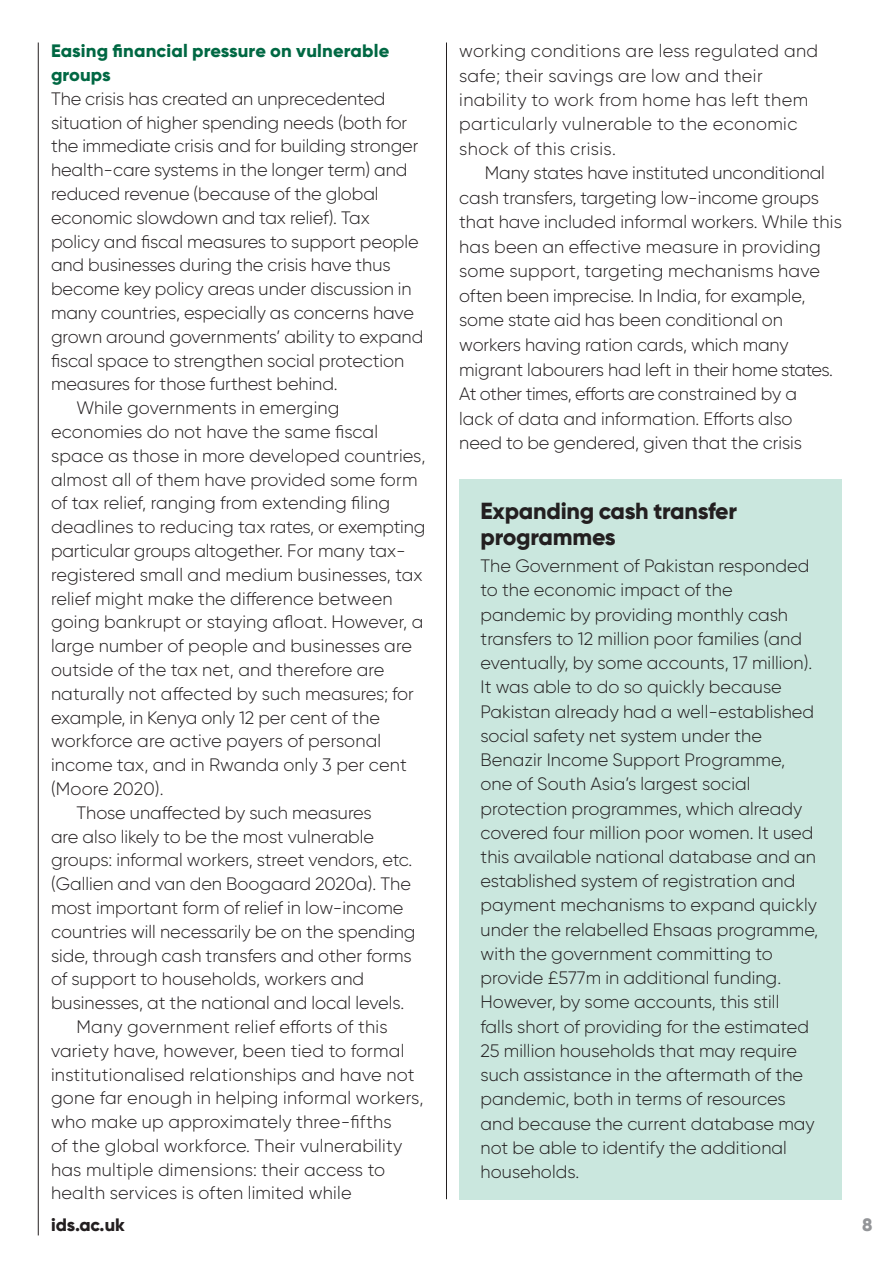
<style>
.page{position:relative;width:893px;height:1263px;background:#fff}
.page>*{position:absolute;margin:0;border:0;box-sizing:border-box;transform-origin:0 0}
.t1{font:800 23.25px/26.2px "Gilroy";letter-spacing:-.01em;color:#231f20}
.t2{font:300 18px/24.3px "Gilroy";color:#231f20}
.t3{font:300 18px/24.3px "Gilroy";letter-spacing:.02em;color:#231f20}
.t4{font:800 18px/24px "Gilroy";letter-spacing:.01em;color:#006843}
.t5{font:800 18px "Gilroy";color:#231f20}
.t6{font:800 18px "Gilroy";color:#939598}
</style>
<div class="page">
<hr style="left:38px;top:43px;width:1px;height:1192px;background:#231f20">
<hr style="left:446px;top:43px;width:1px;height:1156px;background:#231f20">
<div style="left:459px;top:479px;width:383px;height:720px;background:#cae7de"></div>
<p class="t4" style="left:51px;top:39px;width:340px">Easing financial pressure on vulnerable groups</p>
<p class="t2" style="left:51px;top:86px;width:336px">The crisis has created an unprecedented</p>
<p class="t2" style="left:51px;top:110px;width:358px">situation of higher spending needs (both for</p>
<p class="t2" style="left:51px;top:134px;width:369px">the immediate crisis and for building stronger</p>
<p class="t2" style="left:51px;top:157px;width:358px">health-care systems in the longer term) and</p>
<p class="t2" style="left:51px;top:181px;width:329px">reduced revenue (because of the global</p>
<p class="t2" style="left:51px;top:205px;width:320px">economic slowdown and tax relief). Tax</p>
<p class="t2" style="left:51px;top:229px;width:369px">policy and fiscal measures to support people</p>
<p class="t2" style="left:51px;top:253px;width:341px">and businesses during the crisis have thus</p>
<p class="t2" style="left:51px;top:276px;width:362px">become key policy areas under discussion in</p>
<p class="t2" style="left:51px;top:300px;width:364px">many countries, especially as concerns have</p>
<p class="t2" style="left:51px;top:324px;width:374px">grown around governments’ ability to expand</p>
<p class="t2" style="left:51px;top:348px;width:355px">fiscal space to strengthen social protection</p>
<p class="t2" style="left:51px;top:372px;width:288px">measures for those furthest behind.</p>
<p class="t2" style="left:77px;top:395px;width:264px">While governments in emerging</p>
<p class="t2" style="left:51px;top:419px;width:329px">economies do not have the same fiscal</p>
<p class="t2" style="left:51px;top:443px;width:376px">space as those in more developed countries,</p>
<p class="t2" style="left:51px;top:467px;width:368px">almost all of them have provided some form</p>
<p class="t2" style="left:51px;top:491px;width:340px">of tax relief, ranging from extending filing</p>
<p class="t2" style="left:51px;top:514px;width:376px">deadlines to reducing tax rates, or exempting</p>
<p class="t2" style="left:51px;top:538px;width:356px">particular groups altogether. For many tax-</p>
<p class="t2" style="left:51px;top:562px;width:373px">registered small and medium businesses, tax</p>
<p class="t2" style="left:51px;top:586px;width:343px">relief might make the difference between</p>
<p class="t2" style="left:51px;top:610px;width:374px">going bankrupt or staying afloat. However, a</p>
<p class="t2" style="left:51px;top:633px;width:362px">large number of people and businesses are</p>
<p class="t2" style="left:51px;top:657px;width:335px">outside of the tax net, and therefore are</p>
<p class="t2" style="left:51px;top:681px;width:364px">naturally not affected by such measures; for</p>
<p class="t2" style="left:51px;top:705px;width:330px">example, in Kenya only 12 per cent of the</p>
<p class="t2" style="left:51px;top:729px;width:332px">workforce are active payers of personal</p>
<p class="t2" style="left:51px;top:752px;width:357px">income tax, and in Rwanda only 3 per cent</p>
<p class="t2" style="left:51px;top:776px;width:114px">(Moore 2020).</p>
<p class="t2" style="left:77px;top:800px;width:297px">Those unaffected by such measures</p>
<p class="t2" style="left:51px;top:824px;width:325px">are also likely to be the most vulnerable</p>
<p class="t2" style="left:51px;top:848px;width:363px">groups: informal workers, street vendors, etc.</p>
<p class="t2" style="left:51px;top:871px;width:361px">(Gallien and van den Boogaard 2020a). The</p>
<p class="t2" style="left:51px;top:895px;width:354px">most important form of relief in low-income</p>
<p class="t2" style="left:51px;top:919px;width:366px">countries will necessarily be on the spending</p>
<p class="t2" style="left:51px;top:943px;width:362px">side, through cash transfers and other forms</p>
<p class="t2" style="left:51px;top:967px;width:315px">of support to households, workers and</p>
<p class="t2" style="left:51px;top:990px;width:355px">businesses, at the national and local levels.</p>
<p class="t2" style="left:77px;top:1014px;width:313px">Many government relief efforts of this</p>
<p class="t2" style="left:51px;top:1038px;width:355px">variety have, however, been tied to formal</p>
<p class="t2" style="left:51px;top:1062px;width:365px">institutionalised relationships and have not</p>
<p class="t2" style="left:51px;top:1086px;width:374px">gone far enough in helping informal workers,</p>
<p class="t2" style="left:51px;top:1109px;width:342px">who make up approximately three-fifths</p>
<p class="t2" style="left:51px;top:1133px;width:353px">of the global workforce. Their vulnerability</p>
<p class="t2" style="left:51px;top:1157px;width:336px">has multiple dimensions: their access to</p>
<p class="t2" style="left:51px;top:1181px;width:302px">health services is often limited while</p>
<p class="t3" style="left:459px;top:39px;width:360px">working conditions are less regulated and safe; their savings are low and their inability to work from home has left them particularly vulnerable to the economic shock of this crisis.</p>
<p class="t2" style="left:459px;top:160px;width:384px;text-indent:26px">Many states have instituted unconditional cash transfers, targeting low-income groups that have included informal workers. While this has been an effective measure in providing some support, targeting mechanisms have often been imprecise. In India, for example, some state aid has been conditional on workers having ration cards, which many migrant labourers had left in their home states.<br>At other times, efforts are constrained by a<br>lack of data and information. Efforts also<br>need to be gendered, given that the crisis</p>
<p class="t1" style="left:480px;top:497px;width:258px">Expanding cash transfer programmes</p>
<p class="t2" style="left:480px;top:554px;width:339px">The Government of Pakistan responded to the economic impact of the pandemic by providing monthly cash transfers to 12 million poor families (and eventually, by some accounts, 17 million).<br>It was able to do so quickly because Pakistan already had a well-established social safety net system under the Benazir Income Support Programme, one of South Asia’s largest social protection programmes, which already covered four million poor women. It used this available national database and an established system of registration and payment mechanisms to expand quickly under the relabelled Ehsaas programme, with the government committing to provide £577m in additional funding.<br>However, by some accounts, this still<br>falls short of providing for the estimated 25 million households that may require such assistance in the aftermath of the pandemic, both in terms of resources and because the current database may not be able to identify the additional households.</p>
<p class="t5" style="left:51px;top:1213px;width:75px">ids.ac.uk</p>
<p class="t6" style="left:862px;top:1213px;width:12px">8</p>
</div>
